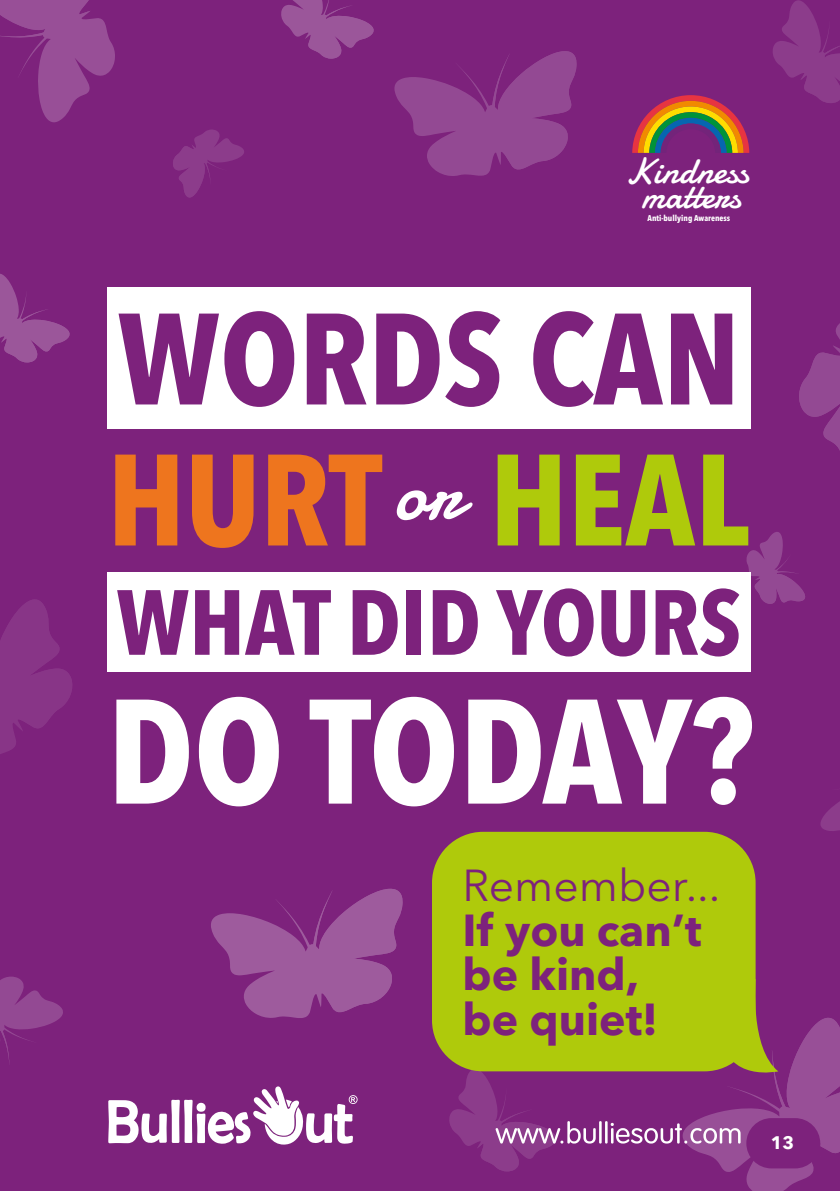
<style>
.page{position:relative;width:840px;height:1191px;background:#fff}
.page>*{position:absolute;margin:0;border:0;box-sizing:border-box;transform-origin:0 0}
.t1{font:700 condensed 146.8px "Avenir Next LT Pro";letter-spacing:-.01em;color:#fff}
.t2{font:700 condensed 128.4px "Avenir Next LT Pro";color:#ee751e}
.t3{font:700 condensed 128.4px "Avenir Next LT Pro";color:#7d227c}
.t4{font:700 condensed 91.2px "Avenir Next LT Pro";color:#7d227c}
.t5{font:81px "Damion";color:#fff}
.t6{font:700 44.4px/44.4px "Avenir Next LT Pro";color:#7d227c}
.t7{font:44.4px "Avenir Next LT Pro";color:#7d227c}
.t8{font:36.8px "Damion";color:#fff}
.t9{font:700 18px "Avenir Next LT Pro";color:#fff}
.t10{font:700 condensed 8.4px "Avenir Next LT Pro";color:#fff}
.s1{color:#afca0b}
</style>
<div class="page">
<div style="left:0;top:0;width:839px;height:1191px;background:#7d227c"></div>
<svg style="left:108px;top:1086px;width:249px;height:58px"></svg>
<div style="left:107px;top:287px;width:643px;height:142px;background:#fff"></div>
<div style="left:107px;top:572px;width:643px;height:99px;background:#fff"></div>
<svg style="left:632px;top:95px;width:116px;height:58px"></svg>
<svg style="left:0;top:0;width:115px;height:123px"></svg>
<svg style="left:173px;top:129px;width:71px;height:69px"></svg>
<svg style="left:746px;top:532px;width:58px;height:72px"></svg>
<svg style="left:773px;top:0;width:66px;height:103px"></svg>
<svg style="left:820px;top:802px;width:19px;height:29px"></svg>
<svg style="left:281px;top:0;width:92px;height:59px"></svg>
<svg style="left:0;top:274px;width:70px;height:88px"></svg>
<svg style="left:394px;top:51px;width:182px;height:125px"></svg>
<svg style="left:799px;top:324px;width:40px;height:125px"></svg>
<svg style="left:0;top:599px;width:72px;height:464px"></svg>
<svg style="left:211px;top:888px;width:191px;height:130px"></svg>
<div style="left:432px;top:831px;width:323px;height:240px;background:#afca0b;border-radius:51px"></div>
<svg style="left:449px;top:880px;width:390px;height:311px"></svg>
<p class="t8" style="left:624px;top:146px;width:125px">Kindness</p>
<p class="t8" style="left:641px;top:170px;width:101px">matters</p>
<p class="t10" style="left:647px;top:213px;width:84px">Anti-bullying Awareness</p>
<h2 class="t3" style="left:117px;top:281px;width:624px">WORDS CAN</h2>
<h2 class="t2" style="left:107px;top:422px;width:643px">HURT <span class="s1">HEAL</span></h2>
<h3 class="t5" style="left:395px;top:437px;width:68px">or</h3>
<h3 class="t4" style="left:116px;top:567px;width:626px">WHAT DID YOURS</h3>
<h1 class="t1" style="left:107px;top:662px;width:647px">DO TODAY?</h1>
<p class="t7" style="left:462px;top:859px;width:259px">Remember...</p>
<p class="t6" style="left:462px;top:907px;width:240px">If you can’t be kind, be quiet!</p>
<p class="t9" style="left:770px;top:1132px;width:25px">13</p>
</div>
